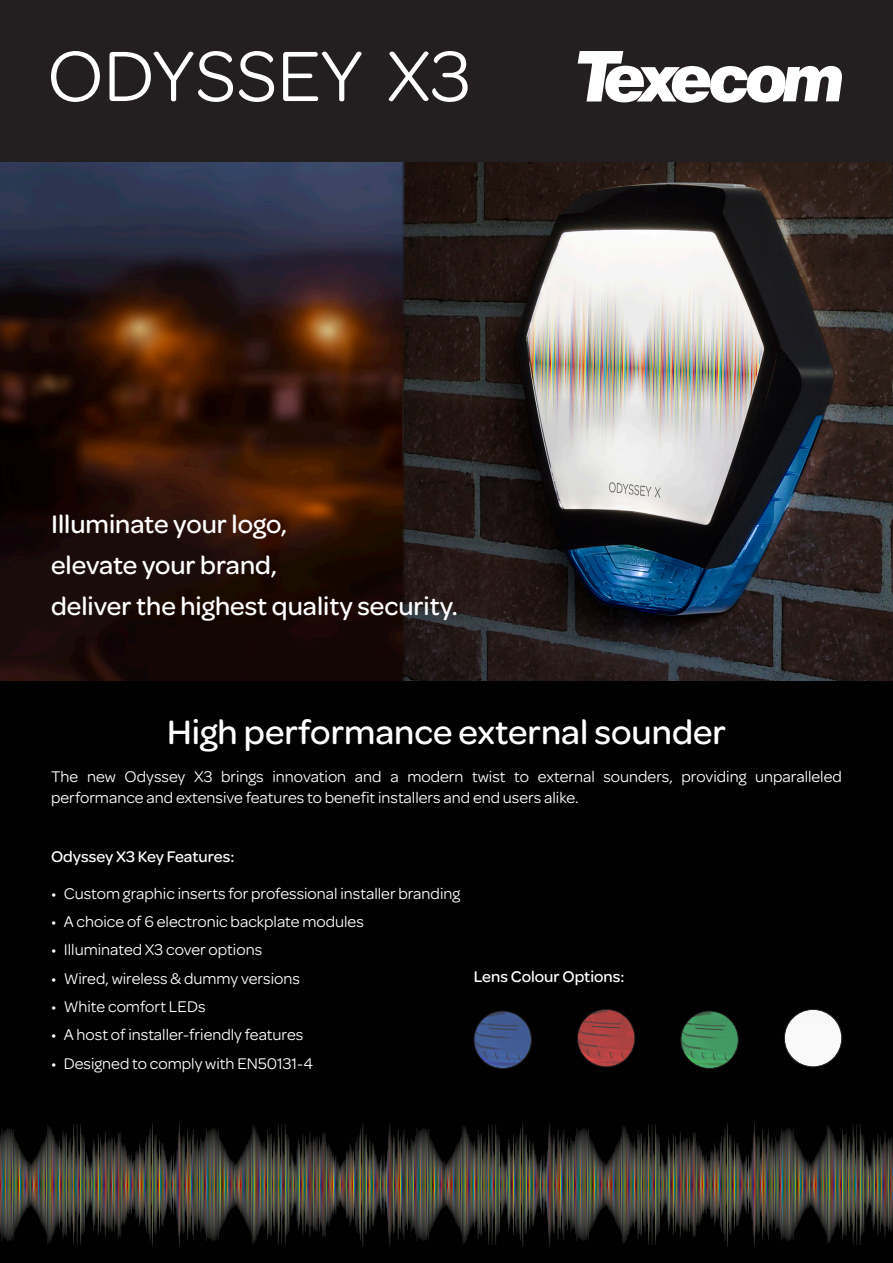
<style>
.page{position:relative;width:893px;height:1263px;background:#fff}
.page>*{position:absolute;margin:0;border:0;box-sizing:border-box;transform-origin:0 0}
.t1{font:500 36px "Omnes";color:#fff}
.t2{font:500 27px "Omnes";color:#fff}
.t3{font:16.5px/21px "Omnes";color:#fff}
.t4{font:500 16.5px "Omnes";color:#fff}
</style>
<div class="page">
<img style="left:0;top:680px;width:893px;height:583px">
<img style="left:0;top:162px;width:401px;height:518px">
<img style="left:401px;top:162px;width:492px;height:518px">
<div style="left:0;top:0;width:893px;height:162px;background:#231f20"></div>
<svg style="left:578px;top:51px;width:264px;height:52px"></svg>
<svg style="left:51px;top:51px;width:49px;height:51px"></svg>
<svg style="left:110px;top:51px;width:123px;height:51px"></svg>
<svg style="left:239px;top:51px;width:35px;height:51px"></svg>
<svg style="left:283px;top:52px;width:79px;height:49px"></svg>
<svg style="left:388px;top:51px;width:80px;height:51px"></svg>
<img style="left:474px;top:1011px;width:57px;height:57px;border-radius:29px">
<div style="left:474px;top:1011px;width:58px;height:58px;border:1px solid #231f20;border-radius:50%"></div>
<img style="left:577px;top:1009px;width:58px;height:58px;border-radius:29px">
<div style="left:577px;top:1009px;width:58px;height:58px;border:1px solid #231f20;border-radius:50%"></div>
<img style="left:681px;top:1011px;width:57px;height:57px;border-radius:29px">
<div style="left:681px;top:1011px;width:57px;height:58px;border:1px solid #231f20;border-radius:50%"></div>
<img style="left:784px;top:1009px;width:58px;height:58px;border-radius:29px">
<div style="left:784px;top:1009px;width:58px;height:58px;border:1px solid #231f20;border-radius:50%"></div>
<p class="t2" style="left:51px;top:506px;width:237px">Illuminate your logo,</p>
<p class="t2" style="left:51px;top:547px;width:227px">elevate your brand,</p>
<p class="t2" style="left:51px;top:588px;width:408px">deliver the highest quality security.</p>
<p class="t1" style="left:167px;top:707px;width:560px">High performance external sounder</p>
<p class="t3" style="left:51px;top:765px;width:792px">The new Odyssey X3 brings innovation and a modern twist to external sounders, providing unparalleled performance and extensive features to benefit installers and end users alike.</p>
<p class="t4" style="left:51px;top:845px;width:185px">Odyssey X3 Key Features:</p>
<p class="t3" style="left:51px;top:882px;width:411px">• Custom graphic inserts for professional installer branding</p>
<p class="t3" style="left:51px;top:910px;width:314px">• A choice of 6 electronic backplate modules</p>
<p class="t3" style="left:51px;top:938px;width:213px">• Illuminated X3 cover options</p>
<p class="t3" style="left:51px;top:967px;width:250px">• Wired, wireless &amp; dummy versions</p>
<p class="t3" style="left:51px;top:995px;width:156px">• White comfort LEDs</p>
<p class="t3" style="left:51px;top:1023px;width:254px">• A host of installer-friendly features</p>
<p class="t3" style="left:51px;top:1052px;width:263px">• Designed to comply with EN50131-4</p>
<p class="t4" style="left:474px;top:965px;width:152px">Lens Colour Options:</p>
</div>
